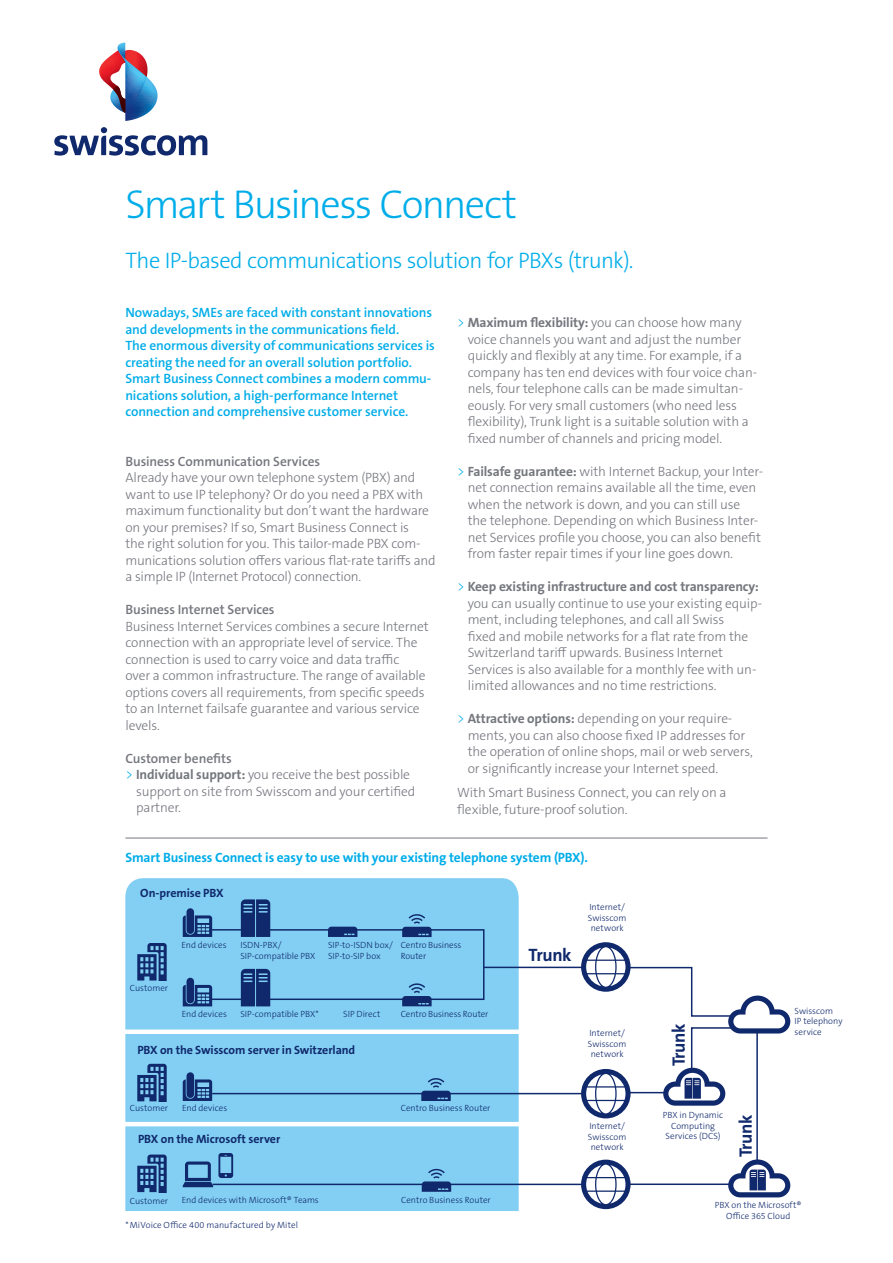
<style>
.page{position:relative;width:893px;height:1263px;background:#fff}
.page>*{position:absolute;margin:0;border:0;box-sizing:border-box;transform-origin:0 0}
.Headline{font:300 40.5px "The Sans B W3";letter-spacing:-.045em;color:#00ade9}
.Subhead{font:300 22.5px "The Sans B W3";letter-spacing:-.03em;color:#00ade9}
.Copy{font:700 18px "The Sans B W7";letter-spacing:-.02em;color:#10296c}
.Copy-2{font:300 13.5px/16.5px "The Sans B W3";letter-spacing:-.01em;color:#75777e}
.Lead{font:600 13.5px/16.5px "The Sans B W6";letter-spacing:-.005em;color:#00ade9}
.Copy_Head_MidGrey{font:600 13.5px "The Sans B W6";letter-spacing:-.005em;color:#75777e}
.Copy-3{font:700 13.5px "The Sans B W7";letter-spacing:-.01em;color:#00ade9}
.Copy-4{font:700 12px "The Sans B W7";letter-spacing:-.005em;color:#10296c}
.Copy-5{font:300 9px/10.5px "The Sans B W3";color:#10296c;text-align:center}
.Marginal{font:300 9px "The Sans B W3";letter-spacing:.01em;color:#10296c}
.s1{color:#00ade9}
.s2{font-family:"The Sans B W7";font-weight:700}
</style>
<div class="page">
<svg style="left:54px;top:127px;width:153px;height:29px"></svg>
<svg style="left:99px;top:43px;width:59px;height:78px"></svg>
<hr style="left:125px;top:838px;width:642px;height:1px;background:#75777e">
<div style="left:125px;top:878px;width:394px;height:333px;background:#82cff3"></div>
<svg style="left:183px;top:1072px;width:29px;height:29px"></svg>
<hr style="left:212px;top:1093px;width:370px;height:1px;background:#10296c">
<svg style="left:421px;top:1078px;width:30px;height:23px"></svg>
<svg style="left:137px;top:1064px;width:30px;height:37px"></svg>
<div style="left:122px;top:1029px;width:404px;height:5px;background:#fff"></div>
<svg style="left:581px;top:942px;width:209px;height:176px"></svg>
<hr style="left:123px;top:1122px;width:405px;height:4px;background:#fff">
<hr style="left:213px;top:1183px;width:369px;height:2px;background:#10296c">
<svg style="left:422px;top:1169px;width:29px;height:23px"></svg>
<svg style="left:137px;top:1154px;width:30px;height:38px"></svg>
<svg style="left:581px;top:1159px;width:50px;height:50px"></svg>
<svg style="left:728px;top:1159px;width:62px;height:38px"></svg>
<hr style="left:628px;top:1183px;width:102px;height:2px;background:#10296c">
<hr style="left:756px;top:1030px;width:2px;height:132px;background:#10296c">
<svg style="left:183px;top:1153px;width:50px;height:34px;background:#5a95c3"></svg>
<svg style="left:183px;top:908px;width:29px;height:29px"></svg>
<svg style="left:183px;top:978px;width:29px;height:28px"></svg>
<hr style="left:210px;top:929px;width:33px;height:1px;background:#10296c">
<hr style="left:484px;top:967px;width:100px;height:1px;background:#10296c">
<hr style="left:210px;top:998px;width:34px;height:2px;background:#10296c">
<svg style="left:241px;top:899px;width:244px;height:107px;background:#72b8e0"></svg>
<svg style="left:137px;top:943px;width:30px;height:37px"></svg>
<p class="Headline" style="left:125px;top:178px;width:393px">Smart Business Connect</p>
<p class="Subhead" style="left:125px;top:246px;width:509px">The IP-based communications solution for PBXs (trunk).</p>
<p class="Lead" style="left:125px;top:304px;width:311px">Nowadays, SMEs are faced with constant innovations and developments in the communications field.<br>The enormous diversity of communications services is creating the need for an overall solution portfolio.<br>Smart Business Connect combines a modern commu&shy;nications solution, a high-performance Internet connection and comprehensive customer service.</p>
<p class="Copy_Head_MidGrey" style="left:125px;top:452px;width:196px">Business Communication Services</p>
<p class="Copy-2" style="left:125px;top:469px;width:312px">Already have your own telephone system (PBX) and want to use IP telephony? Or do you need a PBX with maximum functionality but don’t want the hardware on your premises? If so, Smart Business Connect is<br>the right solution for you. This tailor-made PBX com&shy;munications solution offers various flat-rate tariffs and a simple IP (Internet Protocol) connection.</p>
<p class="Copy_Head_MidGrey" style="left:125px;top:601px;width:151px">Business Internet Services</p>
<p class="Copy-2" style="left:125px;top:618px;width:305px">Business Internet Services combines a secure Internet connection with an appropriate level of service. The connection is used to carry voice and data traffic<br>over a common infrastructure. The range of available options covers all requirements, from specific speeds to an Internet failsafe guarantee and various service levels.</p>
<p class="Copy_Head_MidGrey" style="left:125px;top:749px;width:108px">Customer benefits</p>
<p class="Copy-2" style="left:136px;top:766px;width:281px;text-indent:-11px"><span class="s1">&gt;</span> <span class="s2">Individual support:</span> you receive the best possible support on site from Swisscom and your certified partner.</p>
<p class="Copy-2" style="left:468px;top:314px;width:291px;text-indent:-11px"><span class="s1">&gt;</span> <span class="s2">Maximum flexibility:</span> you can choose how many voice channels you want and adjust the number quickly and flexibly at any time. For example, if a company has ten end devices with four voice chan&shy;nels, four telephone calls can be made simultan&shy;eously. For very small customers (who need less flexibility), Trunk light is a suitable solution with a fixed number of channels and pricing model.</p>
<p class="Copy-2" style="left:468px;top:463px;width:297px;text-indent:-11px"><span class="s1">&gt;</span> <span class="s2">Failsafe guarantee:</span> with Internet Backup, your Inter&shy;net connection remains available all the time, even when the network is down, and you can still use<br>the telephone. Depending on which Business Inter&shy;net Services profile you choose, you can also benefit from faster repair times if your line goes down.</p>
<p class="Copy-2" style="left:468px;top:578px;width:296px;text-indent:-11px"><span class="s1">&gt;</span> <span class="s2">Keep existing infrastructure and cost transparency: </span>you can usually continue to use your existing equip&shy;ment, including telephones, and call all Swiss<br>fixed and mobile networks for a flat rate from the Switzerland tariff upwards. Business Internet Services is also available for a monthly fee with un&shy;limited allowances and no time restrictions.</p>
<p class="Copy-2" style="left:468px;top:710px;width:287px;text-indent:-11px"><span class="s1">&gt;</span> <span class="s2">Attractive options:</span> depending on your require&shy;ments, you can also choose fixed IP addresses for the operation of online shops, mail or web servers, or significantly increase your Internet speed.</p>
<p class="Copy-2" style="left:457px;top:785px;width:271px">With Smart Business Connect, you can rely on a flexible, future-proof solution.</p>
<p class="Copy-3" style="left:125px;top:848px;width:464px">Smart Business Connect is easy to use with your existing telephone system (PBX).</p>
<p class="Copy-4" style="left:140px;top:886px;width:85px">On-premise PBX</p>
<p class="Copy-5" style="left:130px;top:982px;width:40px">Customer</p>
<p class="Copy-5" style="left:181px;top:940px;width:47px">End devices</p>
<p class="Copy-5" style="left:240px;top:940px;width:76px;text-align:left">ISDN-PBX/<br>SIP-compatible PBX</p>
<p class="Copy-5" style="left:328px;top:940px;width:67px;text-align:left">SIP-to-ISDN box/<br>SIP-to-SIP box</p>
<p class="Copy-5" style="left:401px;top:940px;width:62px;text-align:left">Centro Business<br>Router</p>
<p class="Copy-5" style="left:182px;top:1008px;width:47px">End devices</p>
<p class="Copy-5" style="left:240px;top:1008px;width:80px">SIP-compatible PBX*</p>
<p class="Copy-5" style="left:343px;top:1008px;width:39px">SIP Direct</p>
<p class="Copy-5" style="left:401px;top:1008px;width:89px">Centro Business Router</p>
<p class="Copy-4" style="left:137px;top:1042px;width:219px">PBX on the Swisscom server in Switzerland</p>
<p class="Copy-5" style="left:130px;top:1103px;width:40px">Customer</p>
<p class="Copy-5" style="left:182px;top:1103px;width:47px">End devices</p>
<p class="Copy-4" style="left:138px;top:1131px;width:144px">PBX on the Microsoft server</p>
<p class="Copy-5" style="left:401px;top:1103px;width:91px">Centro Business Router</p>
<p class="Copy-5" style="left:130px;top:1195px;width:40px">Customer</p>
<p class="Copy-5" style="left:182px;top:1195px;width:138px">End devices with Microsoft® Teams</p>
<p class="Copy-5" style="left:401px;top:1195px;width:91px">Centro Business Router</p>
<p class="Marginal" style="left:125px;top:1219px;width:174px">*MiVoice Office 400 manufactured by Mitel</p>
<p class="Copy" style="left:529px;top:943px;width:45px">Trunk</p>
<p class="Copy-5" style="left:588px;top:902px;width:40px">Internet/<br>Swisscom network</p>
<p class="Copy-5" style="left:588px;top:1028px;width:40px">Internet/<br>Swisscom network</p>
<p class="Copy-5" style="left:588px;top:1121px;width:40px">Internet/<br>Swisscom network</p>
<p class="Copy" style="left:667px;top:1066px;width:45px;rotate:-90deg">Trunk</p>
<p class="Copy-5" style="left:663px;top:1110px;width:62px">PBX in Dynamic<br>Computing<br>Services (DCS)</p>
<p class="Copy" style="left:734px;top:1157px;width:45px;rotate:-90deg">Trunk</p>
<p class="Copy-5" style="left:795px;top:1005px;width:49px;text-align:left">Swisscom<br>IP telephony service</p>
<p class="Copy-5" style="left:715px;top:1200px;width:88px">PBX on the Microsoft®<br>Office 365 Cloud</p>
</div>
